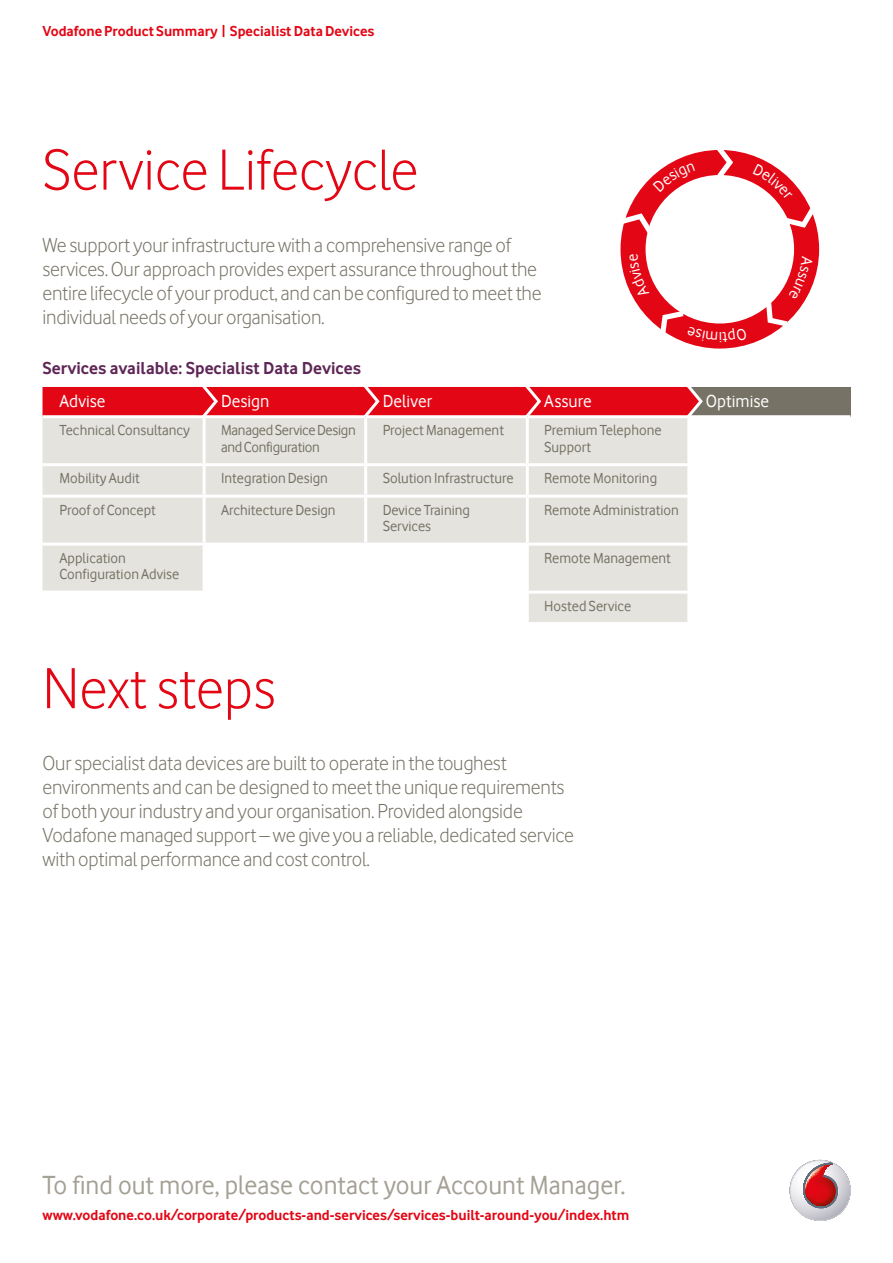
<style>
.page{position:relative;width:893px;height:1263px;background:#fff}
.page>*{position:absolute;margin:0;border:0;box-sizing:border-box;transform-origin:0 0}
.A__Head_1{font:60px "Vodafone Lt";color:#e30614}
.t1{font:27px "Vodafone Rg";color:#a4a095}
.A__Intro_2{font:21px/24px "Vodafone Lt";letter-spacing:-.01em;color:#767265}
.t2{font:700 18px "Vodafone Rg";color:#5f2757}
.t3{font:18px "Vodafone Rg";letter-spacing:.005em;color:#fff}
.A__Service_name{font:15px/16.5px "Vodafone Rg";color:#767265}
.t4{font:700 15px "Vodafone Rg";color:#e30614}
.A__Service_name-2{font:15px/16.5px "Vodafone Rg";letter-spacing:-.02em;color:#767265}
</style>
<div class="page">
<svg style="left:791px;top:1161px;width:59px;height:59px"></svg>
<svg style="left:804px;top:1163px;width:34px;height:46px;background:#c25e63"></svg>
<div style="left:620px;top:150px;width:199px;height:199px;background:#e30614;border-radius:50%"></div>
<div style="left:646px;top:175px;width:148px;height:148px;background:#fff;border-radius:50%"></div>
<svg style="left:717px;top:150px;width:16px;height:27px"></svg>
<svg style="left:784px;top:208px;width:31px;height:20px"></svg>
<svg style="left:622px;top:213px;width:30px;height:21px"></svg>
<div style="left:689px;top:387px;width:161px;height:30px;background:#767265"></div>
<div style="left:43px;top:418px;width:160px;height:173px;background:#e4e3de"></div>
<svg style="left:206px;top:418px;width:481px;height:204px;fill:#e4e3de"></svg>
<svg style="left:206px;top:594px;width:320px;height:28px"></svg>
<hr style="left:364px;top:418px;width:3px;height:45px;background:#fff">
<hr style="left:526px;top:418px;width:3px;height:45px;background:#fff">
<hr style="left:689px;top:415px;width:161px;height:3px;background:#fff">
<hr style="left:43px;top:463px;width:161px;height:3px;background:#fff">
<hr style="left:204px;top:463px;width:162px;height:3px;background:#fff">
<hr style="left:366px;top:463px;width:161px;height:3px;background:#fff">
<hr style="left:364px;top:466px;width:3px;height:29px;background:#fff">
<hr style="left:527px;top:463px;width:162px;height:3px;background:#fff">
<hr style="left:526px;top:466px;width:3px;height:29px;background:#fff">
<hr style="left:43px;top:495px;width:161px;height:3px;background:#fff">
<hr style="left:204px;top:495px;width:162px;height:3px;background:#fff">
<hr style="left:366px;top:495px;width:161px;height:3px;background:#fff">
<hr style="left:364px;top:498px;width:3px;height:45px;background:#fff">
<hr style="left:527px;top:495px;width:162px;height:3px;background:#fff">
<hr style="left:526px;top:498px;width:3px;height:45px;background:#fff">
<hr style="left:43px;top:543px;width:161px;height:3px;background:#fff">
<hr style="left:204px;top:543px;width:162px;height:3px;background:#fff">
<hr style="left:366px;top:543px;width:161px;height:3px;background:#fff">
<hr style="left:364px;top:546px;width:3px;height:45px;background:#fff">
<hr style="left:527px;top:543px;width:162px;height:3px;background:#fff">
<hr style="left:526px;top:546px;width:3px;height:45px;background:#fff">
<hr style="left:204px;top:591px;width:162px;height:3px;background:#fff">
<hr style="left:366px;top:591px;width:161px;height:3px;background:#fff">
<hr style="left:364px;top:594px;width:3px;height:28px;background:#fff">
<hr style="left:527px;top:591px;width:162px;height:3px;background:#fff">
<hr style="left:526px;top:594px;width:3px;height:28px;background:#fff">
<svg style="left:43px;top:387px;width:660px;height:30px;background:#e41a27"></svg>
<svg style="left:653px;top:163px;width:42px;height:29px"></svg>
<svg style="left:753px;top:164px;width:39px;height:36px"></svg>
<svg style="left:766px;top:256px;width:47px;height:70px"></svg>
<svg style="left:660px;top:311px;width:87px;height:32px"></svg>
<svg style="left:629px;top:254px;width:20px;height:44px"></svg>
<p class="t4" style="left:43px;top:22px;width:333px">Vodafone Product Summary | Specialist Data Devices</p>
<p class="A__Head_1" style="left:43px;top:136px;width:377px">Service Lifecycle</p>
<p class="A__Intro_2" style="left:43px;top:233px;width:501px">We support your infrastructure with a comprehensive range of services. Our approach provides expert assurance throughout the entire lifecycle of your product, and can be configured to meet the individual needs of your organisation.</p>
<p class="t2" style="left:43px;top:358px;width:320px">Services available: Specialist Data Devices</p>
<p class="t3" style="left:60px;top:390px;width:48px">Advise</p>
<p class="t3" style="left:221px;top:390px;width:50px">Design</p>
<p class="t3" style="left:383px;top:390px;width:51px">Deliver</p>
<p class="t3" style="left:544px;top:390px;width:49px">Assure</p>
<p class="t3" style="left:706px;top:390px;width:65px">Optimise</p>
<p class="A__Service_name" style="left:60px;top:422px;width:132px">Technical Consultancy</p>
<p class="A__Service_name-2" style="left:221px;top:422px;width:136px">Managed Service Design and Configuration</p>
<p class="A__Service_name" style="left:383px;top:422px;width:123px">Project Management</p>
<p class="A__Service_name" style="left:544px;top:422px;width:119px">Premium Telephone<br>Support</p>
<p class="A__Service_name" style="left:60px;top:470px;width:82px">Mobility Audit</p>
<p class="A__Service_name" style="left:221px;top:470px;width:108px">Integration Design</p>
<p class="A__Service_name" style="left:383px;top:470px;width:132px">Solution Infrastructure</p>
<p class="A__Service_name" style="left:544px;top:470px;width:114px">Remote Monitoring</p>
<p class="A__Service_name" style="left:60px;top:501px;width:98px">Proof of Concept</p>
<p class="A__Service_name" style="left:221px;top:501px;width:116px">Architecture Design</p>
<p class="A__Service_name" style="left:383px;top:501px;width:89px">Device Training<br>Services</p>
<p class="A__Service_name" style="left:544px;top:501px;width:136px">Remote Administration</p>
<p class="A__Service_name" style="left:60px;top:549px;width:121px">Application<br>Configuration Advise</p>
<p class="A__Service_name" style="left:544px;top:549px;width:128px">Remote Management</p>
<p class="A__Service_name" style="left:544px;top:597px;width:88px">Hosted Service</p>
<p class="A__Head_1" style="left:43px;top:654px;width:235px">Next steps</p>
<p class="A__Intro_2" style="left:43px;top:751px;width:533px">Our specialist data devices are built to operate in the toughest environments and can be designed to meet the unique requirements of both your industry and your organisation. Provided alongside Vodafone managed support – we give you a reliable, dedicated service with optimal performance and cost control.</p>
<p class="t1" style="left:43px;top:1170px;width:584px">To find out more, please contact your Account Manager.</p>
<p class="t4" style="left:43px;top:1207px;width:588px">www.vodafone.co.uk/corporate/products-and-services/services-built-around-you/index.htm</p>
</div>
